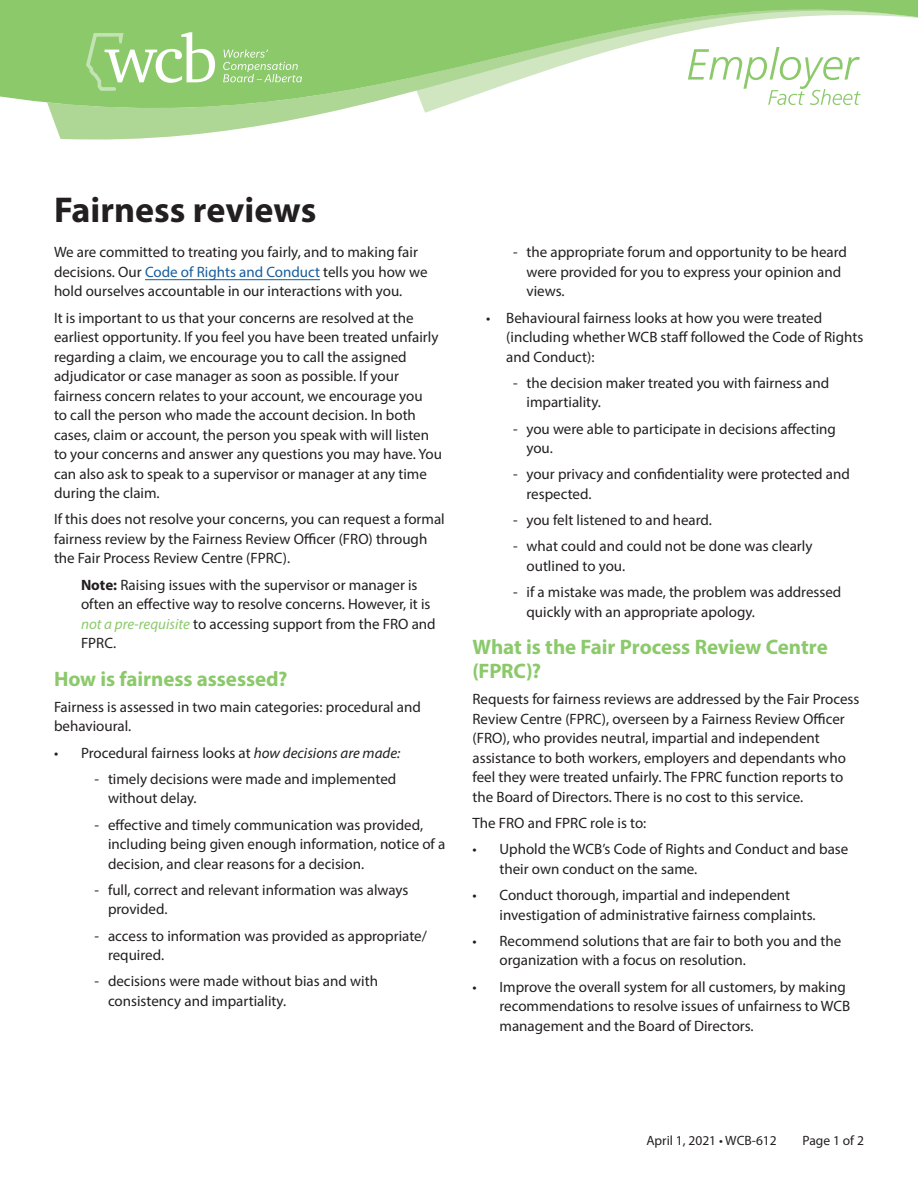
<style>
.page{position:relative;width:918px;height:1188px;background:#fff}
.page>*{position:absolute;margin:0;border:0;box-sizing:border-box;transform-origin:0 0}
.Body_Text{font:700 36px "Myriad Pro";color:#231f20}
.Subtitle{font:700 21px/24px "Myriad Pro";letter-spacing:-.005em;color:#8bc96b}
.Body_Text-2{font:15px/19.5px "Myriad Pro";color:#231f20}
.t1{font:13.5px "Myriad Pro";color:#231f20}
.s1{color:#175d9e}
.s2{font-weight:700}
.s3{font-style:italic;color:#8bc96b}
.s4{font-style:italic}
</style>
<div class="page">
<svg style="left:0;top:0;width:918px;height:140px"></svg>
<svg style="left:223px;top:49px;width:79px;height:33px;background:#9dd182"></svg>
<svg style="left:86px;top:32px;width:129px;height:59px"></svg>
<svg style="left:688px;top:47px;width:173px;height:58px"></svg>
<hr style="left:145px;top:279px;width:175px;height:1px;background:#175d9e">
<p class="Body_Text" style="left:54px;top:186px;width:264px">Fairness reviews</p>
<p class="Body_Text-2" style="left:54px;top:242px;width:375px">We are committed to treating you fairly, and to making fair decisions. Our <span class="s1">Code of Rights and Conduct</span> tells you how we hold ourselves accountable in our interactions with you.</p>
<p class="Body_Text-2" style="left:54px;top:308px;width:389px">It is important to us that your concerns are resolved at the earliest opportunity. If you feel you have been treated unfairly regarding a claim, we encourage you to call the assigned adjudicator or case manager as soon as possible. If your fairness concern relates to your account, we encourage you<br>to call the person who made the account decision. In both cases, claim or account, the person you speak with will listen to your concerns and answer any questions you may have. You can also ask to speak to a supervisor or manager at any time during the claim.</p>
<p class="Body_Text-2" style="left:54px;top:509px;width:392px">If this does not resolve your concerns, you can request a formal fairness review by the Fairness Review Officer (FRO) through the Fair Process Review Centre (FPRC).</p>
<p class="Body_Text-2" style="left:81px;top:575px;width:356px"><span class="s2">Note:</span> Raising issues with the supervisor or manager is often an effective way to resolve concerns. However, it is <span class="s3">not a pre-requisite</span> to accessing support from the FRO and FPRC.</p>
<p class="Subtitle" style="left:54px;top:666px;width:235px">How is fairness assessed?</p>
<p class="Body_Text-2" style="left:54px;top:697px;width:369px">Fairness is assessed in two main categories: procedural and behavioural.</p>
<p class="Body_Text-2" style="left:54px;top:743px;width:348px">• Procedural fairness looks at <span class="s4">how decisions are made:</span></p>
<p class="Body_Text-2" style="left:108px;top:769px;width:290px;text-indent:-14px">- timely decisions were made and implemented without delay.</p>
<p class="Body_Text-2" style="left:108px;top:815px;width:339px;text-indent:-14px">- effective and timely communication was provided, including being given enough information, notice of a decision, and clear reasons for a decision.</p>
<p class="Body_Text-2" style="left:108px;top:880px;width:302px;text-indent:-14px">- full, correct and relevant information was always provided.</p>
<p class="Body_Text-2" style="left:108px;top:926px;width:320px;text-indent:-14px">- access to information was provided as appropriate/ required.</p>
<p class="Body_Text-2" style="left:108px;top:971px;width:271px;text-indent:-14px">- decisions were made without bias and with consistency and impartiality.</p>
<p class="Body_Text-2" style="left:526px;top:242px;width:322px;text-indent:-14px">- the appropriate forum and opportunity to be heard were provided for you to express your opinion and views.</p>
<p class="Body_Text-2" style="left:506px;top:308px;width:359px;text-indent:-20px">• Behavioural fairness looks at how you were treated (including whether WCB staff followed the Code of Rights and Conduct):</p>
<p class="Body_Text-2" style="left:526px;top:373px;width:304px;text-indent:-14px">- the decision maker treated you with fairness and impartiality.</p>
<p class="Body_Text-2" style="left:526px;top:419px;width:311px;text-indent:-14px">- you were able to participate in decisions affecting you.</p>
<p class="Body_Text-2" style="left:526px;top:464px;width:325px;text-indent:-14px">- your privacy and confidentiality were protected and respected.</p>
<p class="Body_Text-2" style="left:513px;top:510px;width:201px">- you felt listened to and heard.</p>
<p class="Body_Text-2" style="left:526px;top:536px;width:288px;text-indent:-14px">- what could and could not be done was clearly outlined to you.</p>
<p class="Body_Text-2" style="left:526px;top:582px;width:316px;text-indent:-14px">- if a mistake was made, the problem was addressed quickly with an appropriate apology.</p>
<p class="Subtitle" style="left:472px;top:634px;width:357px">What is the Fair Process Review Centre (FPRC)?</p>
<p class="Body_Text-2" style="left:472px;top:689px;width:388px">Requests for fairness reviews are addressed by the Fair Process Review Centre (FPRC), overseen by a Fairness Review Officer (FRO), who provides neutral, impartial and independent assistance to both workers, employers and dependants who feel they were treated unfairly. The FPRC function reports to the Board of Directors. There is no cost to this service.</p>
<p class="Body_Text-2" style="left:472px;top:813px;width:175px">The FRO and FPRC role is to:</p>
<p class="Body_Text-2" style="left:500px;top:839px;width:350px;text-indent:-27px">• Uphold the WCB’s Code of Rights and Conduct and base their own conduct on the same.</p>
<p class="Body_Text-2" style="left:500px;top:885px;width:318px;text-indent:-27px">• Conduct thorough, impartial and independent investigation of administrative fairness complaints.</p>
<p class="Body_Text-2" style="left:500px;top:931px;width:343px;text-indent:-27px">• Recommend solutions that are fair to both you and the organization with a focus on resolution.</p>
<p class="Body_Text-2" style="left:500px;top:977px;width:352px;text-indent:-27px">• Improve the overall system for all customers, by making recommendations to resolve issues of unfairness to WCB management and the Board of Directors.</p>
<p class="t1" style="left:646px;top:1132px;width:132px">April 1, 2021 • WCB-612</p>
<p class="t1" style="left:803px;top:1132px;width:63px">Page 1 of 2</p>
</div>
